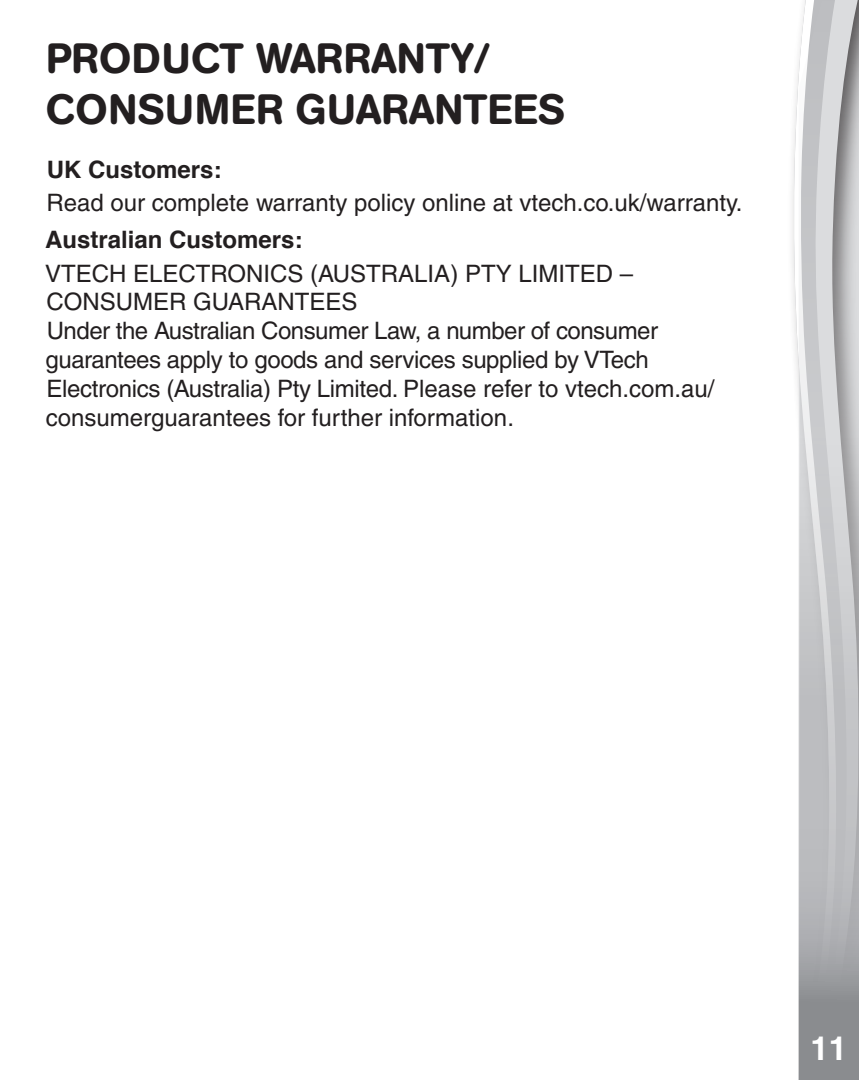
<style>
.page{position:relative;width:859px;height:1080px;background:#fff}
.page>*{position:absolute;margin:0;border:0;box-sizing:border-box;transform-origin:0 0}
.headline{font:500 42px "AG Book Rounded";letter-spacing:.02em;color:#231f20}
.t1{font:700 33px "Helvetica";color:#fff}
.Body_text_1{font:500 24px/28.8px "Helvetica";color:#231f20}
.Body_text_1-2{font:700 24px "Helvetica";color:#231f20}
.s1{font-size:27px}
</style>
<div class="page">
<svg style="left:793px;top:59px;width:6px;height:1021px"></svg>
<svg style="left:799px;top:0;width:60px;height:1080px;background:#bebfc1"></svg>
<div style="left:774px;top:1038px;width:24px;height:42px;background:#fff"></div>
<p class="headline" style="left:46px;top:34px;width:446px">PRODUCT WARRANTY/</p>
<p class="headline" style="left:46px;top:85px;width:520px">CONSUMER GUARANTEES</p>
<p class="Body_text_1-2" style="left:47px;top:153px;width:176px">UK Customers:</p>
<p class="Body_text_1" style="left:47px;top:188px;width:697px">Read our complete warranty policy online at vtech.co.uk/warranty.</p>
<p class="Body_text_1-2" style="left:45px;top:224px;width:259px">Australian Customers:</p>
<p class="Body_text_1" style="left:45px;top:259px;width:589px">VTECH ELECTRONICS (AUSTRALIA) PTY LIMITED –<br>CONSUMER GUARANTEES</p>
<p class="Body_text_1" style="left:46px;top:316px;width:670px">Under the Australian Consumer Law, a number of consumer guarantees apply to goods and services supplied by VTech Electronics (Australia) Pty Limited. Please refer to vtech.com.au/ consumerguarantees for further information.</p>
<h2 class="t1" style="left:813px;top:1021px;width:39px">11<span class="s1">11</span></h2>
<h2 class="t1" style="left:810px;top:1029px;width:38px">11</h2>
</div>
